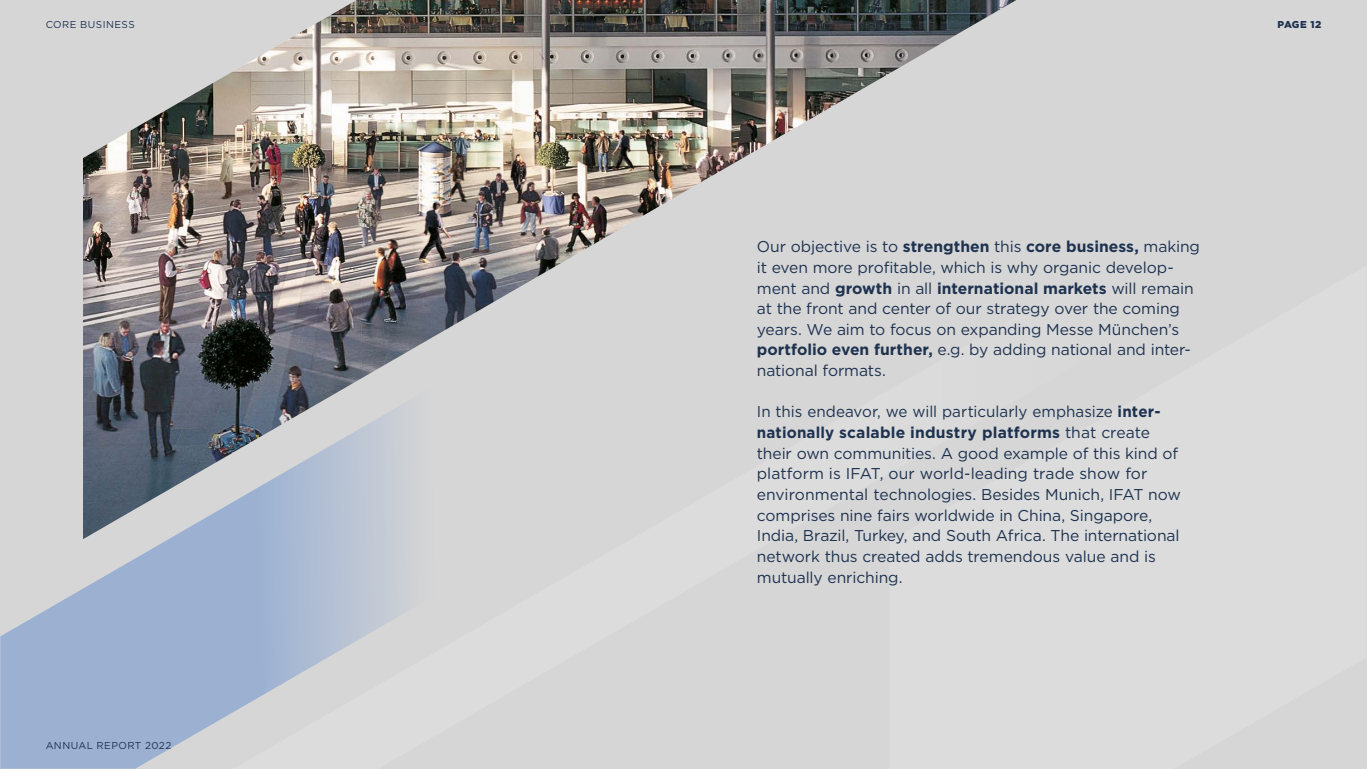
<style>
.page{position:relative;width:1367px;height:769px;background:#fff}
.page>*{position:absolute;margin:0;border:0;box-sizing:border-box;transform-origin:0 0}
.t1{font:15.6px/20.6px "Gotham";letter-spacing:-.005em;color:#1e3250}
.t2{font:10px "Gotham";letter-spacing:.045em;color:#1e3250}
.t3{font:900 10px "Gotham";letter-spacing:.025em;color:#1e3250}
.s1{font-weight:700}
</style>
<div class="page">
<div style="left:0;top:0;width:1366px;height:768px;background:#d6d6d6"></div>
<svg style="left:0;top:539px;width:233px;height:229px"></svg>
<svg style="left:889px;top:768px;width:285px;height:1px"></svg>
<svg style="left:233px;top:768px;width:145px;height:1px"></svg>
<svg style="left:233px;top:539px;width:172px;height:173px"></svg>
<img style="left:83px;top:0;width:933px;height:539px">
<p class="t2" style="left:46px;top:18px;width:90px">CORE BUSINESS</p>
<p class="t3" style="left:1277px;top:17px;width:45px">PAGE 12</p>
<p class="t2" style="left:46px;top:738px;width:127px">ANNUAL REPORT 2022</p>
<p class="t1" style="left:756px;top:236px;width:444px">Our objective is to <span class="s1">strengthen</span> this <span class="s1">core business,</span> making it even more profitable, which is why organic develop&shy;ment and <span class="s1">growth</span> in all <span class="s1">international markets</span> will remain at the front and center of our strategy over the coming years. We aim to focus on expanding Messe München’s <span class="s1">portfolio even further,</span> e.g. by adding national and inter&shy;national formats.</p>
<p class="t1" style="left:756px;top:401px;width:425px">In this endeavor, we will particularly emphasize <span class="s1">inter&shy;nationally scalable industry platforms</span> that create their own com munities. A good example of this kind of platform is IFAT, our world-leading trade show for environmental tech nologies. Besides Munich, IFAT now comprises nine fairs worldwide in China, Singapore, India, Brazil, Turkey, and South Africa. The international network thus created adds tremendous value and is mutually enriching.</p>
</div>
